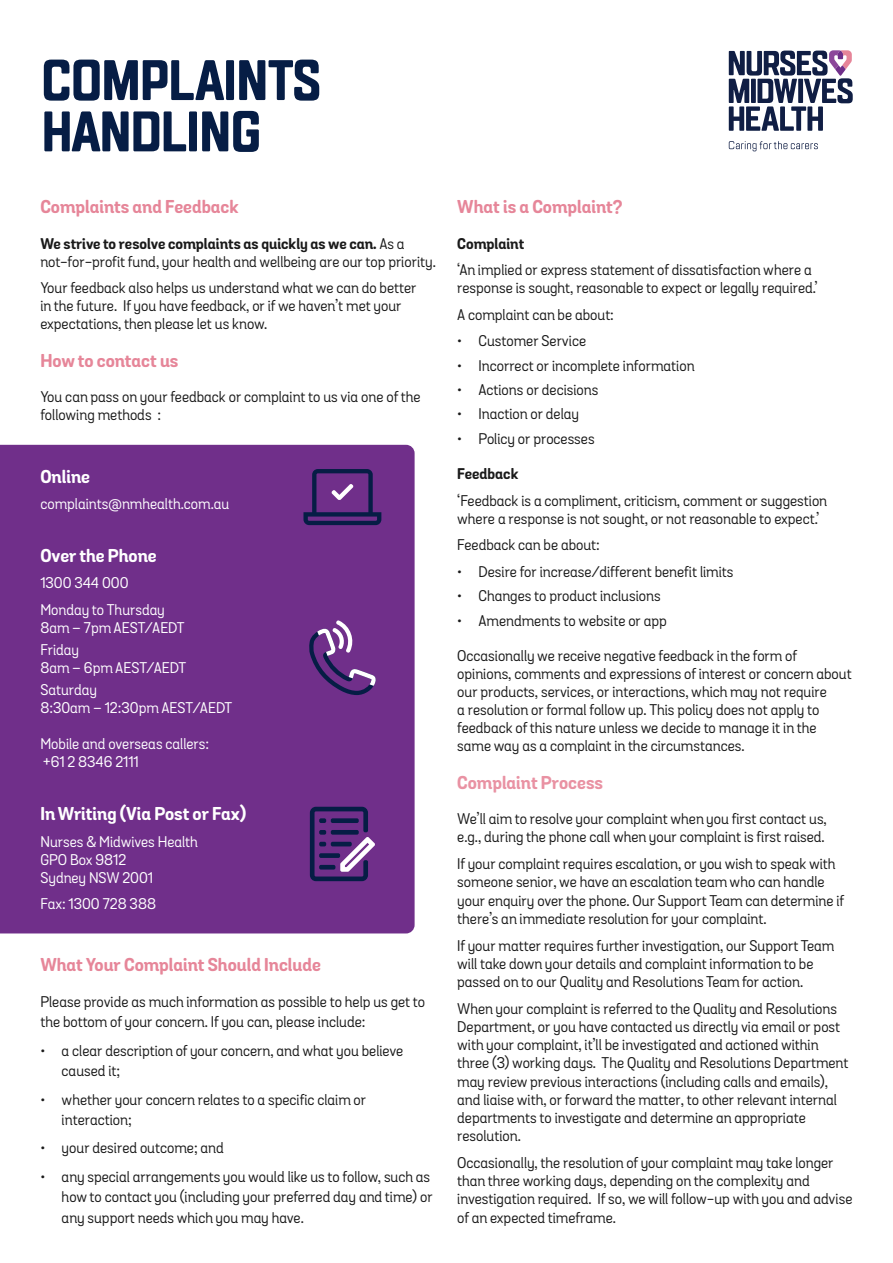
<style>
.page{position:relative;width:893px;height:1263px;background:#fff}
.page>*{position:absolute;margin:0;border:0;box-sizing:border-box;transform-origin:0 0}
.t1{font:57px/51.3px "HEART";letter-spacing:-.04em;color:#061d45}
.t2{font:700 18px "Grota Sans Alt Rd";color:#e68699}
.t3{font:700 18px "Grota Sans Alt Rd";color:#fff}
.t4{font:700 18px "Grota Sans Alt Rd";color:#e992a3}
.t5{font:15px/18.1px "Grota Sans Alt Rd";color:#1a1a1a}
.t6{font:15px/18px "Grota Sans Alt Rd";color:#fff}
.t7{font:700 15px "Grota Sans Alt Rd";color:#1a1a1a}
.s1{font-weight:700}
</style>
<div class="page">
<div style="left:0;top:445px;width:415px;height:488px;background:#702f8a"></div>
<svg style="left:309px;top:620px;width:68px;height:75px;background:#72438e"></svg>
<svg style="left:310px;top:807px;width:65px;height:74px;background:#593a7d"></svg>
<svg style="left:303px;top:469px;width:78px;height:56px;background:#542f79"></svg>
<svg style="left:729px;top:50px;width:124px;height:81px"></svg>
<svg style="left:729px;top:141px;width:89px;height:10px"></svg>
<h1 class="t1" style="left:40px;top:56px;width:283px">COMPLAINTS<br>HANDLING</h1>
<p class="t2" style="left:40px;top:196px;width:200px">Complaints and Feedback</p>
<p class="t5" style="left:40px;top:235px;width:397px"><span class="s1">We strive to resolve complaints as quickly as we can.</span> As a not-for-profit fund, your health and wellbeing are our top priority.</p>
<p class="t5" style="left:40px;top:279px;width:377px">Your feedback also helps us understand what we can do better in the future. If you have feedback, or if we haven’t met your expectations, then please let us know.</p>
<p class="t2" style="left:40px;top:350px;width:140px">How to contact us</p>
<p class="t5" style="left:40px;top:389px;width:382px">You can pass on your feedback or complaint to us via one of the following methods :</p>
<p class="t3" style="left:40px;top:465px;width:51px">Online</p>
<p class="t6" style="left:40px;top:495px;width:190px">complaints@nmhealth.com.au</p>
<p class="t3" style="left:40px;top:544px;width:118px">Over the Phone</p>
<p class="t6" style="left:40px;top:570px;width:126px;line-height:26.5px">1300 344 000<br>Monday to Thursday</p>
<p class="t6" style="left:40px;top:617px;width:146px;line-height:22.2px">8am – 7pm AEST/AEDT<br>Friday</p>
<p class="t6" style="left:40px;top:657px;width:147px;line-height:22.2px">8am – 6pm AEST/AEDT<br>Saturday</p>
<p class="t6" style="left:40px;top:699px;width:193px">8:30am – 12:30pm AEST/AEDT</p>
<p class="t6" style="left:40px;top:735px;width:170px">Mobile and overseas callers: +61 2 8346 2111</p>
<p class="t3" style="left:40px;top:803px;width:208px">In Writing (Via Post or Fax)</p>
<p class="t6" style="left:40px;top:833px;width:159px">Nurses &amp; Midwives Health<br>GPO Box 9812<br>Sydney NSW 2001</p>
<p class="t6" style="left:40px;top:895px;width:117px">Fax: 1300 728 388</p>
<p class="t2" style="left:40px;top:954px;width:282px">What Your Complaint Should Include</p>
<p class="t5" style="left:40px;top:992px;width:386px;line-height:20.2px">Please provide as much information as possible to help us get to the bottom of your concern. If you can, please include:</p>
<p class="t5" style="left:62px;top:1041px;width:343px;line-height:20.2px;text-indent:-21px">• a clear description of your concern, and what you believe caused it;</p>
<p class="t5" style="left:62px;top:1089px;width:306px;line-height:20.2px;text-indent:-21px">• whether your concern relates to a specific claim or interaction;</p>
<p class="t5" style="left:40px;top:1139px;width:185px">• your desired outcome; and</p>
<p class="t5" style="left:62px;top:1167px;width:372px;line-height:20.2px;text-indent:-21px">• any special arrangements you would like us to follow, such as how to contact you (including your preferred day and time) or any support needs which you may have.</p>
<p class="t2" style="left:457px;top:196px;width:167px">What is a Complaint?</p>
<p class="t7" style="left:457px;top:234px;width:69px">Complaint</p>
<p class="t5" style="left:457px;top:261px;width:362px">‘An implied or express statement of dissatisfaction where a response is sought, reasonable to expect or legally required.’</p>
<p class="t5" style="left:457px;top:306px;width:158px">A complaint can be about:</p>
<p class="t5" style="left:457px;top:332px;width:130px">• Customer Service</p>
<p class="t5" style="left:457px;top:357px;width:239px">• Incorrect or incomplete information</p>
<p class="t5" style="left:457px;top:381px;width:143px">• Actions or decisions</p>
<p class="t5" style="left:457px;top:405px;width:123px">• Inaction or delay</p>
<p class="t5" style="left:457px;top:430px;width:139px">• Policy or processes</p>
<p class="t7" style="left:457px;top:465px;width:63px">Feedback</p>
<p class="t5" style="left:457px;top:492px;width:371px">‘Feedback is a compliment, criticism, comment or suggestion where a response is not sought, or not reasonable to expect.’</p>
<p class="t5" style="left:457px;top:536px;width:144px">Feedback can be about:</p>
<p class="t5" style="left:457px;top:563px;width:278px">• Desire for increase/different benefit limits</p>
<p class="t5" style="left:457px;top:587px;width:205px">• Changes to product inclusions</p>
<p class="t5" style="left:457px;top:612px;width:211px">• Amendments to website or app</p>
<p class="t5" style="left:457px;top:647px;width:396px">Occasionally we receive negative feedback in the form of opinions, comments and expressions of interest or concern about our products, services, or interactions, which may not require<br>a resolution or formal follow up. This policy does not apply to feedback of this nature unless we decide to manage it in the same way as a complaint in the circumstances.</p>
<p class="t4" style="left:457px;top:771px;width:147px">Complaint Process</p>
<p class="t5" style="left:457px;top:810px;width:371px">We’ll aim to resolve your complaint when you first contact us, e.g., during the phone call when your complaint is first raised.</p>
<p class="t5" style="left:457px;top:855px;width:388px">If your complaint requires escalation, or you wish to speak with someone senior, we have an escalation team who can handle your enquiry over the phone. Our Support Team can determine if there’s an immediate resolution for your complaint.</p>
<p class="t5" style="left:457px;top:937px;width:379px">If your matter requires further investigation, our Support Team will take down your details and complaint information to be passed on to our Quality and Resolutions Team for action.</p>
<p class="t5" style="left:457px;top:1000px;width:393px">When your complaint is referred to the Quality and Resolutions Department, or you have contacted us directly via email or post with your complaint, it’ll be investigated and actioned within three (3) working days. The Quality and Resolutions Department may review previous interactions (including calls and emails), and liaise with, or forward the matter, to other relevant internal departments to investigate and determine an appropriate resolution.</p>
<p class="t5" style="left:457px;top:1154px;width:397px">Occasionally, the resolution of your complaint may take longer than three working days, depending on the complexity and investigation required. If so, we will follow-up with you and advise of an expected timeframe.</p>
</div>
